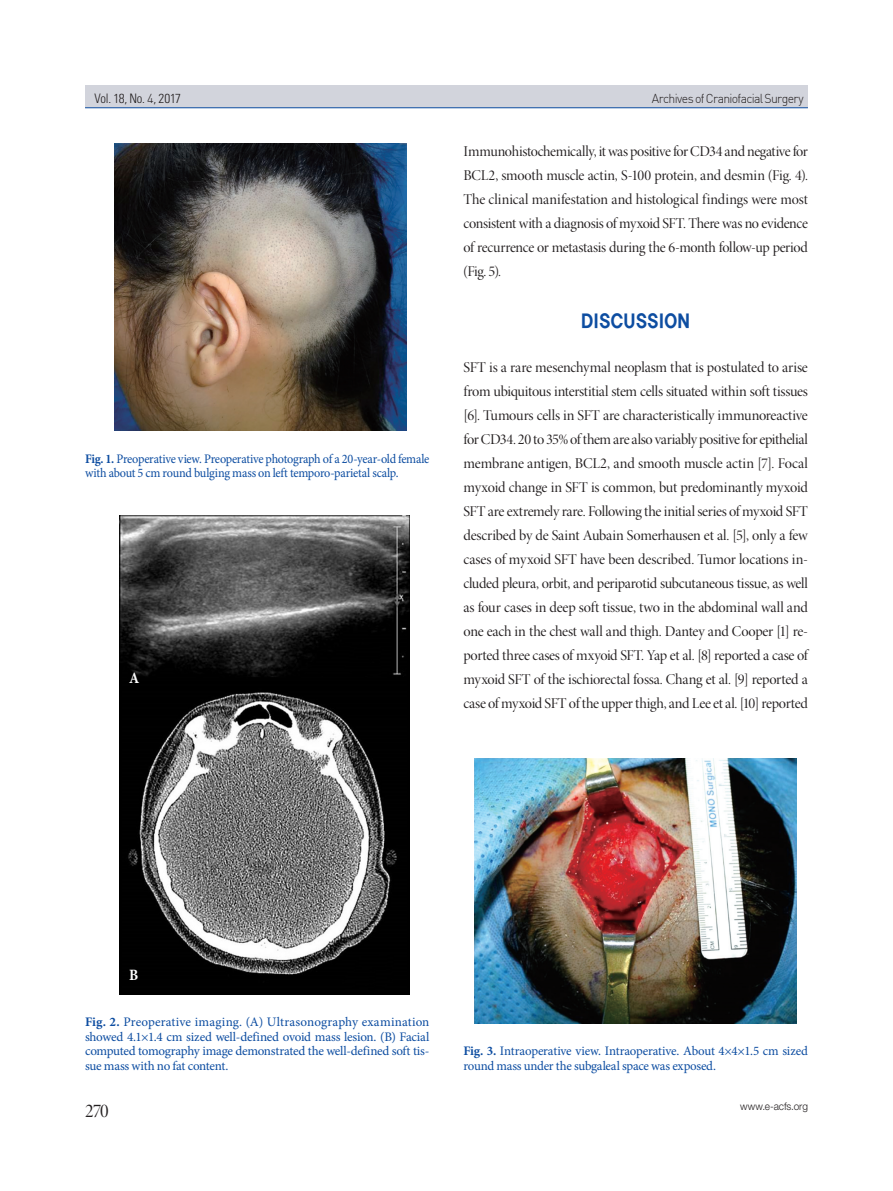
<style>
.page{position:relative;width:893px;height:1191px;background:#fff}
.page>*{position:absolute;margin:0;border:0;box-sizing:border-box;transform-origin:0 0}
.t1{font:19.5px "Minion Pro Disp";color:#231f20;scale:.96 1}
.서론{font:18.75px "Korean GHD B";letter-spacing:.04em;color:#0d4da1;scale:.86 1}
.Fig{font:700 15.75px "Minion Pro";color:#fff;scale:.92 1}
.한글본문{font:15px/24px "Minion Pro Disp";letter-spacing:-.02em;color:#231f20;text-align:justify}
.Fig-2{font:13.05px/14.4px "Minion Pro";letter-spacing:-.02em;color:#0d4da1;text-align:justify}
.Fig-3{font:13.05px/14.4px "Minion Pro";letter-spacing:-.02em;color:#0d4da1;scale:.94 1}
.t2{font:300 condensed 13.05px "Univers";letter-spacing:-.015em;color:#231f20;scale:.96 1}
.t3{font:300 12.75px "DIN";letter-spacing:-.055em;color:#231f20;scale:.96 1}
.t4{font:300 10.5px "Helvetica Neue LT Std";letter-spacing:-.005em;color:#231f20;scale:.96 1}
.s1{font-family:"DIN";font-stretch:normal;font-size:12.75px}
.s2{font-weight:700}
</style>
<div class="page">
<div style="left:85px;top:85px;width:723px;height:22px;background:#d2d4dc"></div>
<hr style="left:85px;top:107px;width:723px;height:1px;background:#0d4da1">
<img style="left:114px;top:144px;width:292px;height:287px">
<img style="left:119px;top:515px;width:291px;height:479px">
<img style="left:475px;top:759px;width:321px;height:264px">
<p class="t2" style="left:95px;top:91px;width:92px">Vol. 18, No. <span class="s1">4</span>, 2017</p>
<p class="t3" style="left:652px;top:90px;width:160px">Archives of Craniofacial Surgery</p>
<p class="Fig-3" style="left:85px;top:451px;width:368px"><span class="s2">Fig. 1.</span> Preoperative view. Preoperative photograph of a 20-year-old female with about 5 cm round bulging mass on left temporo-parietal scalp.</p>
<p class="Fig" style="left:129px;top:667px;width:13px">A</p>
<p class="한글본문" style="left:463px;top:140px;width:346px">Immunohistochemically, it was positive for CD34 and negative for BCL2, smooth muscle actin, S-100 protein, and desmin (Fig. 4).<br>The clinical manifestation and histological findings were most consistent with a diagnosis of myxoid SFT. There was no evidence of recurrence or metastasis during the 6-month follow-up period (Fig. 5).</p>
<p class="서론" style="left:582px;top:311px;width:127px">DISCUSSION</p>
<p class="한글본문" style="left:463px;top:356px;width:346px">SFT is a rare mesenchymal neoplasm that is postulated to arise from ubiquitous interstitial stem cells situated within soft tissues [6]. Tumours cells in SFT are characteristically immunoreactive for CD34. 20 to 35% of them are also variably positive for epithelial membrane antigen, BCL2, and smooth muscle actin [7]. Focal myxoid change in SFT is common, but predominantly myxoid SFT are extremely rare. Following the initial series of myxoid SFT described by de Saint Aubain Somerhausen et al. [5], only a few cases of myxoid SFT have been described. Tumor locations in&shy;cluded pleura, orbit, and periparotid subcutaneous tissue, as well as four cases in deep soft tissue, two in the abdominal wall and one each in the chest wall and thigh. Dantey and Cooper [1] re&shy;ported three cases of mxyoid SFT. Yap et al. [8] reported a case of myxoid SFT of the ischiorectal fossa. Chang et al. [9] reported a case of myxoid SFT of the upper thigh, and Lee et al. [10] reported</p>
<p class="Fig" style="left:129px;top:964px;width:12px">B</p>
<p class="Fig-2" style="left:85px;top:1014px;width:346px"><span class="s2">Fig. 2.</span> Preoperative imaging. (A) Ultrasonography examination showed 4.1×1.4 cm sized well-defined ovoid mass lesion. (B) Facial computed tomography image demonstrated the well-defined soft tis&shy;sue mass with no fat content.</p>
<p class="t1" style="left:85px;top:1099px;width:26px">270</p>
<p class="Fig-2" style="left:463px;top:1043px;width:346px"><span class="s2">Fig. 3.</span> Intraoperative view. Intraoperative. About 4×4×1.5 cm sized round mass under the subgaleal space was exposed.</p>
<p class="t4" style="left:740px;top:1100px;width:72px">www.e-acfs.org</p>
</div>
